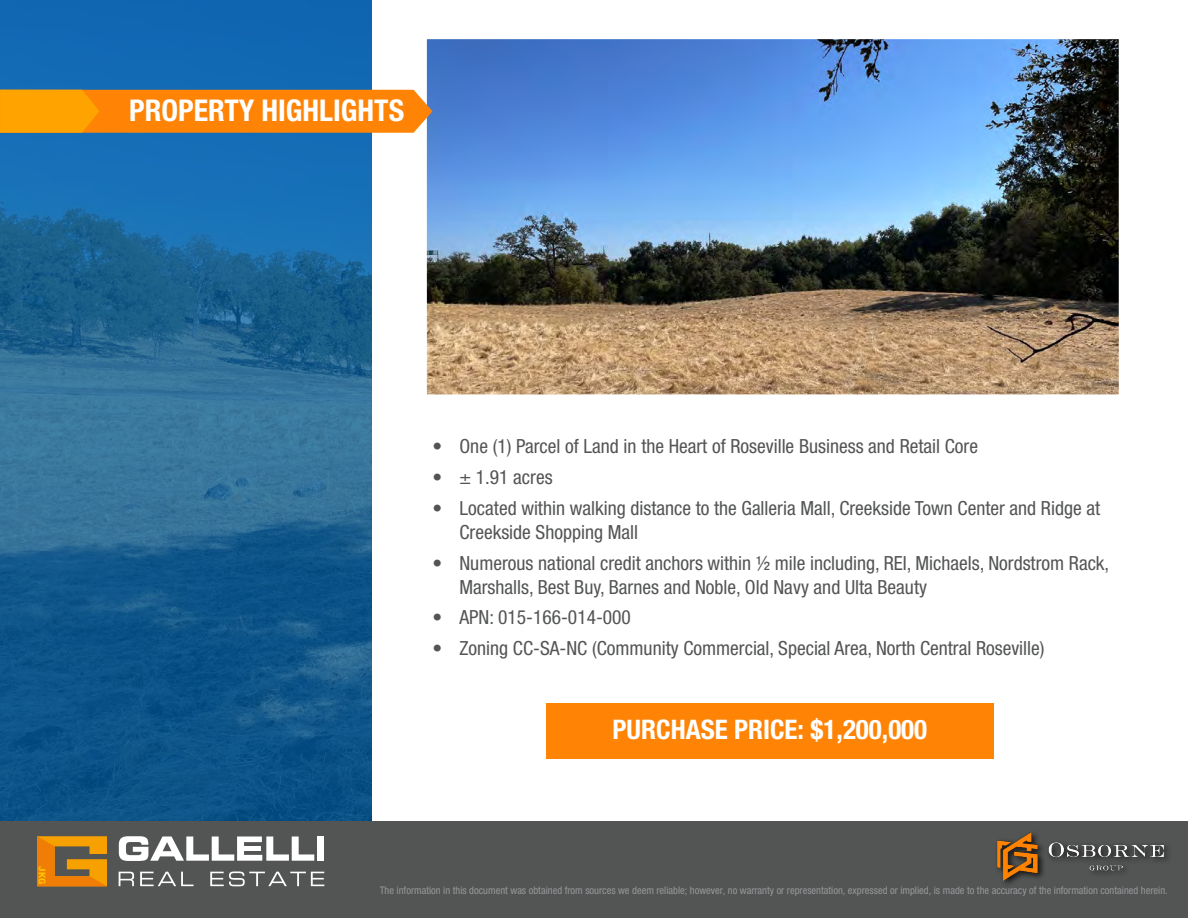
<style>
.page{position:relative;width:1188px;height:918px;background:#fff}
.page>*{position:absolute;margin:0;border:0;box-sizing:border-box;transform-origin:0 0}
.t1{font:700 condensed 30px "Helvetica Neue LT Std";color:#fff}
.t2{font:700 condensed 27px "Helvetica Neue LT Std";color:#fff}
.t3{font:condensed 19.5px/24px "Helvetica Neue LT Std";color:#535454}
.t4{font:condensed 10.5px "Helvetica Neue LT Std";color:#969798}
.t5{font:700 condensed 9.3px "Helvetica Neue LT Std";color:#fdc600;scale:1.21 1}
</style>
<div class="page">
<img style="left:428px;top:40px;width:689px;height:353px">
<div style="left:421px;top:33px;width:703px;height:367px;border:6px solid #fff"></div>
<svg style="left:0;top:0;width:372px;height:822px;background:#1b6398"></svg>
<svg style="left:0;top:90px;width:432px;height:43px;background:#fc8a08"></svg>
<div style="left:0;top:822px;width:1188px;height:96px;background:#535454"></div>
<img style="left:997px;top:833px;width:166px;height:47px">
<svg style="left:119px;top:872px;width:15px;height:14px"></svg>
<svg style="left:140px;top:872px;width:54px;height:14px"></svg>
<svg style="left:210px;top:871px;width:114px;height:15px"></svg>
<svg style="left:119px;top:836px;width:195px;height:25px"></svg>
<div style="left:317px;top:837px;width:7px;height:24px;background:#fff"></div>
<svg style="left:37px;top:836px;width:70px;height:50px"></svg>
<div style="left:546px;top:703px;width:448px;height:56px;background:#ff8304"></div>
<h1 class="t1" style="left:129px;top:93px;width:277px">PROPERTY HIGHLIGHTS</h1>
<p class="t5" style="left:48px;top:866px;width:16px;rotate:90deg">JKG</p>
<p class="t3" style="left:432px;top:434px;width:547px">• One (1) Parcel of Land in the Heart of Roseville Business and Retail Core</p>
<p class="t3" style="left:432px;top:465px;width:122px">• ± 1.91 acres</p>
<p class="t3" style="left:459px;top:496px;width:642px;text-indent:-27px">• Located within walking distance to the Galleria Mall, Creekside Town Center and Ridge at<br>Creekside Shopping Mall</p>
<p class="t3" style="left:459px;top:551px;width:651px;text-indent:-27px">• Numerous national credit anchors within ½ mile including, REI, Michaels, Nordstrom Rack,<br>Marshalls, Best Buy, Barnes and Noble, Old Navy and Ulta Beauty</p>
<p class="t3" style="left:432px;top:605px;width:200px">• APN: 015-166-014-000</p>
<p class="t3" style="left:432px;top:636px;width:614px">• Zoning CC-SA-NC (Community Commercial, Special Area, North Central Roseville)</p>
<h2 class="t2" style="left:613px;top:714px;width:316px">PURCHASE PRICE: $1,200,000</h2>
<p class="t4" style="left:380px;top:884px;width:790px">The information in this document was obtained from sources we deem reliable; however, no warranty or representation, expressed or implied, is made to the accuracy of the information contained herein.</p>
</div>
